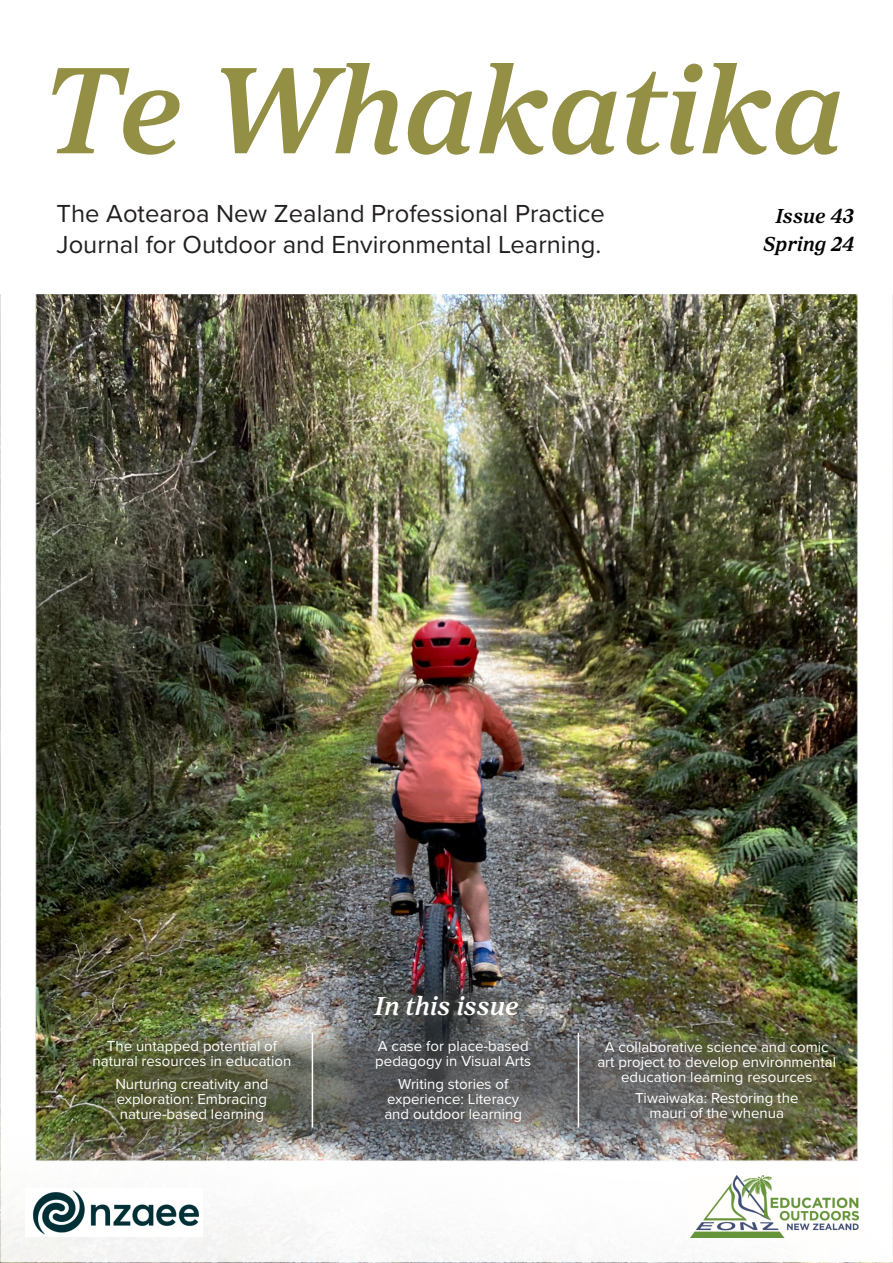
<style>
.page{position:relative;width:893px;height:1263px;background:#fff}
.page>*{position:absolute;margin:0;border:0;box-sizing:border-box;transform-origin:0 0}
.t1{font:italic 600 127.8px "Proxima Sera";color:#939045}
.t2{font:italic 600 27px "Proxima Sera";color:#fff}
.t3{font:25.5px/30.6px "Proxima Nova";color:#231f20}
.t4{font:italic 600 21px/28.2px "Proxima Sera";color:#000;text-align:center}
.t5{font:15px/15px "Proxima Nova";color:#fff;text-align:center}
</style>
<div class="page">
<img style="left:0;top:294px;width:893px;height:969px">
<img style="left:81px;top:969px;width:772px;height:186px">
<img style="left:25px;top:1188px;width:177px;height:48px">
<img style="left:690px;top:1175px;width:168px;height:63px">
<hr style="left:578px;top:1033px;width:1px;height:94px;background:#fff">
<hr style="left:312px;top:1033px;width:1px;height:94px;background:#fff">
<h1 class="t1" style="left:41px;top:52px;width:804px">Te Whakatika</h1>
<h3 class="t3" style="left:57px;top:200px;width:550px">The Aotearoa New Zealand Professional Practice<br>Journal for Outdoor and Environmental Learning.</h3>
<h3 class="t4" style="left:763px;top:203px;width:92px">Issue 43<br>Spring 24</h3>
<h2 class="t2" style="left:375px;top:993px;width:145px">In this issue</h2>
<p class="t5" style="left:93px;top:1039px;width:200px">The untapped potential of natural resources in education</p>
<p class="t5" style="left:115px;top:1077px;width:155px;text-align:justify">Nurturing creativity and exploration: Embracing nature-based learning</p>
<p class="t5" style="left:375px;top:1039px;width:157px;text-align:left">A case for place-based pedagogy in Visual Arts</p>
<p class="t5" style="left:384px;top:1077px;width:139px">Writing stories of experience: Literacy and outdoor learning</p>
<p class="t5" style="left:597px;top:1040px;width:240px">A collaborative science and comic art project to develop environmental education learning resources</p>
<p class="t5" style="left:635px;top:1091px;width:165px">Tiwaiwaka: Restoring the mauri of the whenua</p>
</div>
